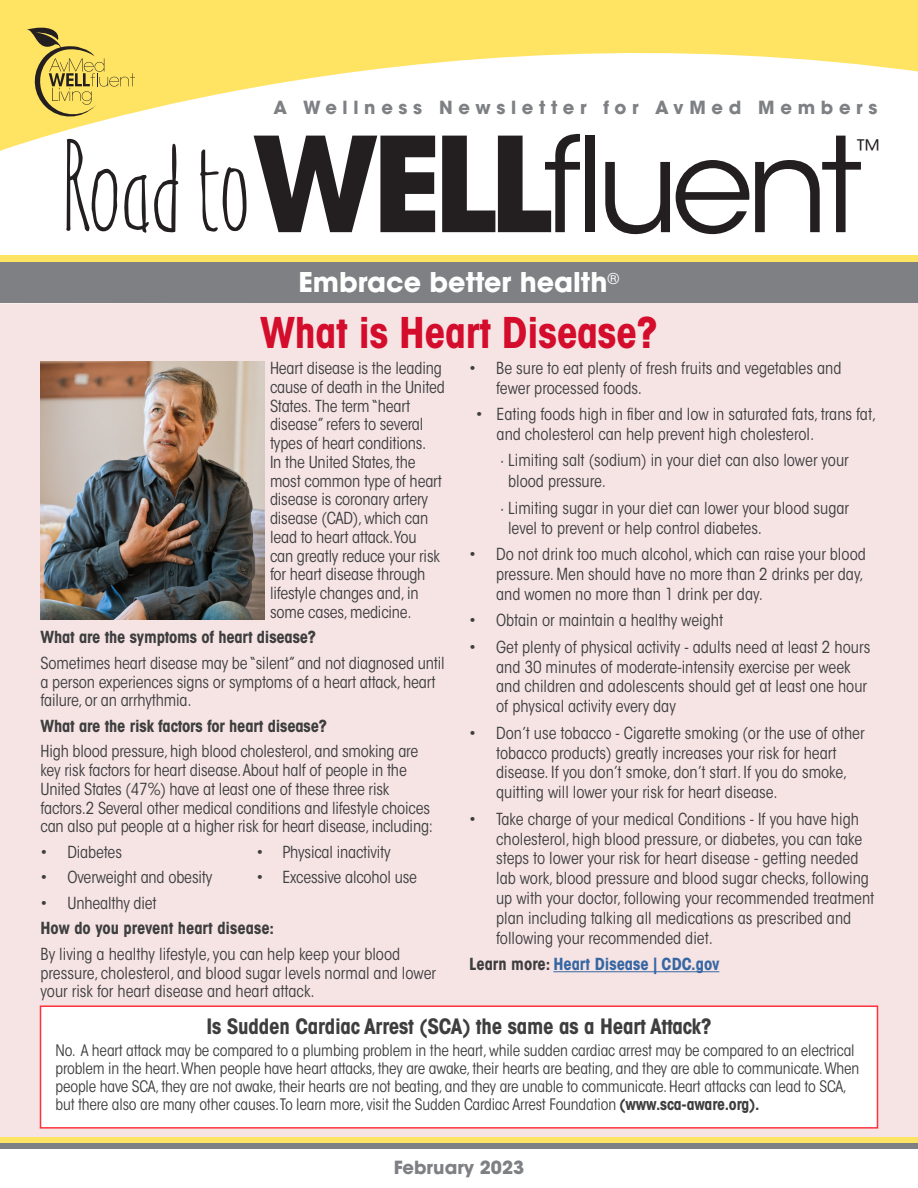
<style>
.page{position:relative;width:918px;height:1188px;background:#fff}
.page>*{position:absolute;margin:0;border:0;box-sizing:border-box;transform-origin:0 0}
.t1{font:130.5px "ITC Avant Garde Std";letter-spacing:-.06em;color:#231f20}
.t2{font:120px "Amatic Mod ON Ept TWO";color:#231f20}
.t3{font:700 condensed 42px "ITC Avant Garde Std";letter-spacing:-.01em;color:#d30d2b}
.t4{font:700 27px "ITC Avant Garde Std";color:#fff}
.t5{font:25.35px "ITC Avant Garde Std";color:#231f20}
.t6{font:700 condensed 21px "ITC Avant Garde Std";letter-spacing:-.01em;color:#3e3e3f}
.t7{font:700 18px "ITC Avant Garde Std";letter-spacing:.315em;color:#7e8083}
.t8{font:700 18px "ITC Avant Garde Std";color:#7e8083}
.t9{font:condensed 16.5px/18.8px "ITC Avant Garde Std";color:#3e3e3f}
.t10{font:700 condensed 16.5px "ITC Avant Garde Std";letter-spacing:-.01em;color:#3e3e3f}
.t11{font:700 condensed 16.5px "ITC Avant Garde Std";color:#3667a4}
.t12{font:condensed 15.75px/18px "ITC Avant Garde Std";letter-spacing:-.01em;color:#3e3e3f}
.s1{font-weight:700}
.s2{color:#3e3e3f}
</style>
<div class="page">
<div style="left:0;top:303px;width:918px;height:834px;background:#f6e4e4"></div>
<div style="left:0;top:1137px;width:918px;height:9px;background:#ffe362"></div>
<div style="left:0;top:1143px;width:918px;height:6px;background:#7e8083"></div>
<svg style="left:0;top:0;width:918px;height:151px"></svg>
<svg style="left:26px;top:28px;width:109px;height:89px;background:#dfc659"></svg>
<div style="left:0;top:255px;width:918px;height:40px;background:#ffe362"></div>
<div style="left:0;top:262px;width:918px;height:41px;background:#7e8083"></div>
<hr style="left:553px;top:971px;width:166px;height:1px;background:#3667a4">
<img style="left:40px;top:362px;width:224px;height:258px">
<div style="left:40px;top:1005px;width:838px;height:124px;background:#fff;border:2px solid #fb333e"></div>
<p class="t7" style="left:273px;top:96px;width:606px">A Wellness Newsletter for AvMed Members</p>
<p class="t1" style="left:252px;top:106px;width:612px"><span class="s1">WELL</span>fluent</p>
<p class="t2" style="left:60px;top:107px;width:192px">Road to</p>
<p class="t5" style="left:857px;top:133px;width:27px">™</p>
<p class="t4" style="left:299px;top:265px;width:322px">Embrace better health<sup>®</sup></p>
<p class="t3" style="left:260px;top:306px;width:399px">What is Heart Disease?</p>
<p class="t9" style="left:270px;top:359px;width:176px">Heart disease is the leading cause of death in the United<br>States. The term “heart disease” refers to several types of heart conditions.<br>In the United States, the most common type of heart disease is coronary artery disease (CAD), which can lead to heart attack.You<br>can greatly reduce your risk for heart disease through lifestyle changes and, in some cases, medicine.</p>
<p class="t10" style="left:40px;top:627px;width:277px">What are the symptoms of heart disease?</p>
<p class="t9" style="left:40px;top:653px;width:406px">Sometimes heart disease may be “silent” and not diagnosed until a person experiences signs or symptoms of a heart attack, heart failure, or an arrhythmia.</p>
<p class="t10" style="left:40px;top:715px;width:288px">What are the risk factors for heart disease?</p>
<p class="t9" style="left:40px;top:742px;width:394px">High blood pressure, high blood cholesterol, and smoking are key risk factors for heart disease. About half of people in the United States (47%) have at least one of these three risk factors.2 Several other medical conditions and lifestyle choices can also put people at a higher risk for heart disease, including:</p>
<p class="t9" style="left:40px;top:842px;width:83px">• Diabetes</p>
<p class="t9" style="left:257px;top:842px;width:136px">• Physical inactivity</p>
<p class="t9" style="left:40px;top:868px;width:173px">• Overweight and obesity</p>
<p class="t9" style="left:257px;top:868px;width:162px">• Excessive alcohol use</p>
<p class="t9" style="left:40px;top:893px;width:118px">• Unhealthy diet</p>
<p class="t10" style="left:40px;top:918px;width:235px">How do you prevent heart disease:</p>
<p class="t9" style="left:40px;top:944px;width:397px">By living a healthy lifestyle, you can help keep your blood pressure, cholesterol, and blood sugar levels normal and lower your risk for heart disease and heart attack.</p>
<p class="t9" style="left:496px;top:358px;width:347px;line-height:19.8px;text-indent:-27px">• Be sure to eat plenty of fresh fruits and vegetables and fewer processed foods.</p>
<p class="t9" style="left:497px;top:405px;width:381px;line-height:19.8px;text-indent:-21px">• Eating foods high in fiber and low in saturated fats, trans fat, and cholesterol can help prevent high cholesterol.</p>
<p class="t9" style="left:500px;top:450px;width:350px">· Limiting salt (sodium) in your diet can also lower your</p>
<p class="t9" style="left:508px;top:472px;width:100px">blood pressure.</p>
<p class="t9" style="left:500px;top:499px;width:351px">· Limiting sugar in your diet can lower your blood sugar</p>
<p class="t9" style="left:508px;top:518px;width:256px">level to prevent or help control diabetes.</p>
<p class="t9" style="left:496px;top:544px;width:371px;line-height:19.8px;text-indent:-27px">• Do not drink too much alcohol, which can raise your blood pressure. Men should have no more than 2 drinks per day, and women no more than 1 drink per day.</p>
<p class="t9" style="left:469px;top:611px;width:256px">• Obtain or maintain a healthy weight</p>
<p class="t9" style="left:496px;top:637px;width:376px;line-height:19.8px;text-indent:-27px">• Get plenty of physical activity - adults need at least 2 hours and 30 minutes of moderate-intensity exercise per week and children and adolescents should get at least one hour of physical activity every day</p>
<p class="t9" style="left:496px;top:723px;width:370px;line-height:19.8px;text-indent:-27px">• Don’t use tobacco - Cigarette smoking (or the use of other tobacco products) greatly increases your risk for heart disease. If you don’t smoke, don’t start. If you do smoke, quitting will lower your risk for heart disease.</p>
<p class="t9" style="left:496px;top:809px;width:380px;line-height:19.8px;text-indent:-27px">• Take charge of your medical Conditions - If you have high cholesterol, high blood pressure, or diabetes, you can take steps to lower your risk for heart disease - getting needed lab work, blood pressure and blood sugar checks, following up with your doctor, following your recommended treatment plan including talking all medications as prescribed and following your recommended diet.</p>
<p class="t11" style="left:469px;top:954px;width:252px"><span class="s2">Learn more:</span> Heart Disease | CDC.gov</p>
<p class="t6" style="left:206px;top:1013px;width:507px">Is Sudden Cardiac Arrest (SCA) the same as a Heart Attack?</p>
<p class="t12" style="left:56px;top:1041px;width:805px">No. A heart attack may be compared to a plumbing problem in the heart, while sudden cardiac arrest may be compared to an electrical problem in the heart. When people have heart attacks, they are awake, their hearts are beating, and they are able to communicate. When people have SCA, they are not awake, their hearts are not beating, and they are unable to communicate. Heart attacks can lead to SCA,</p>
<p class="t12" style="left:56px;top:1095px;width:706px">but there also are many other causes.To learn more, visit the Sudden Cardiac Arrest Foundation <span class="s1">(www.sca-aware.org).</span></p>
<p class="t8" style="left:394px;top:1156px;width:132px">February 2023</p>
</div>
